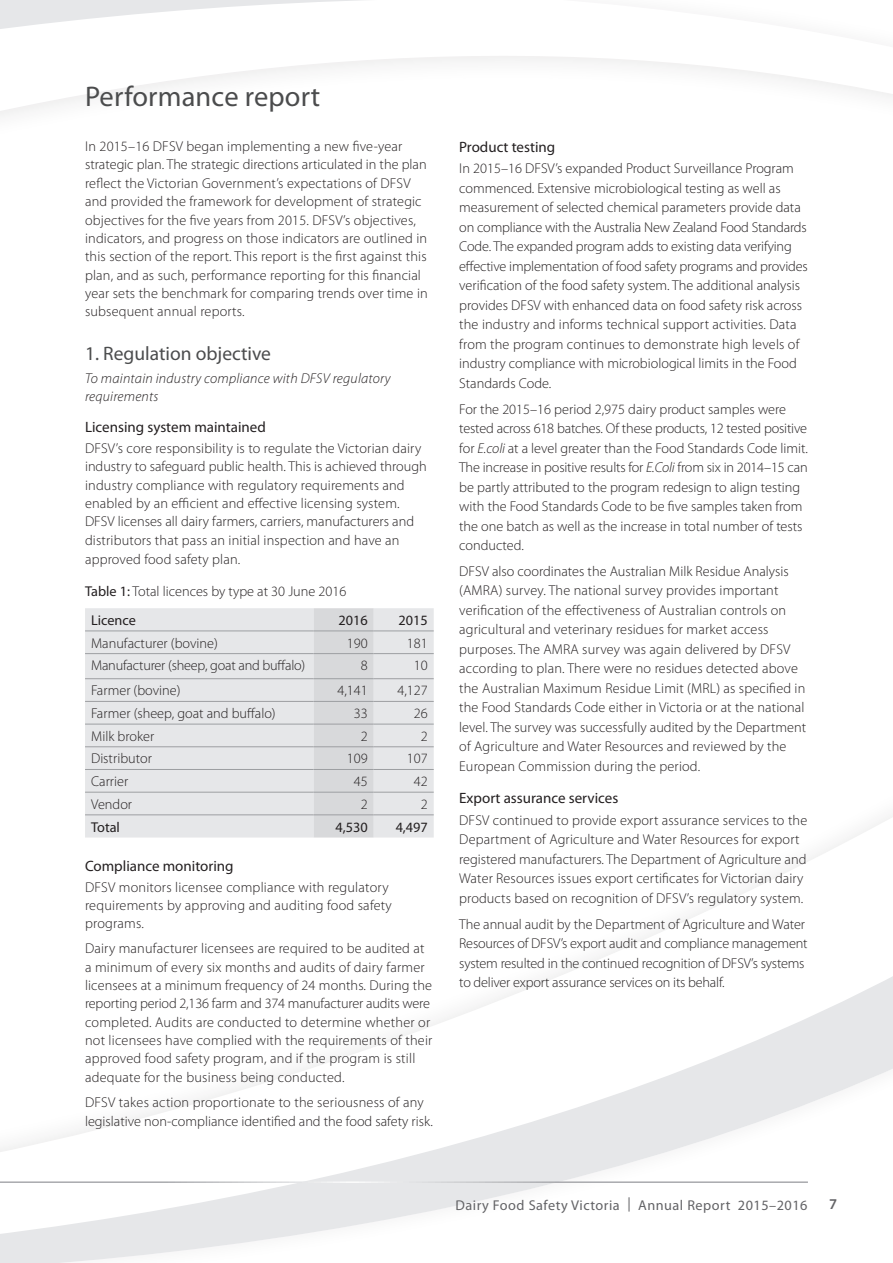
<style>
.page{position:relative;width:893px;height:1263px;background:#fff}
.page>*{position:absolute;margin:0;border:0;box-sizing:border-box;transform-origin:0 0}
.t1{font:28.5px "Myriad Pro";letter-spacing:.005em;color:#4b4c4d}
.t2{font:19.5px "Myriad Pro";color:#4b4c4d}
.t3{font:15px "Myriad Pro";color:#231f20}
.t4{font:600 15px "Myriad Pro";color:#636366}
.t5{font:300 14.25px/19.5px "Myriad Pro";letter-spacing:.005em;color:#231f20}
.t6{font:300 14.25px/19.5px "Myriad Pro";letter-spacing:-.015em;color:#231f20}
.t7{font:italic 300 14.25px/18.3px "Myriad Pro";letter-spacing:.015em;color:#231f20}
.t8{font:14.25px "Myriad Pro";letter-spacing:.035em;color:#636366}
.t9{font:14.25px "Myriad Pro";color:#231f20}
.s1{font-weight:400}
.s2{font-style:italic}
</style>
<div class="page">
<svg style="left:0;top:969px;width:893px;height:294px"></svg>
<svg style="left:0;top:0;width:555px;height:116px"></svg>
<hr style="left:0;top:1181px;width:808px;height:2px;background:#fff">
<div style="left:85px;top:608px;width:349px;height:229px;background:#e6e7e9"></div>
<div style="left:314px;top:608px;width:60px;height:229px;background:#d8d9db"></div>
<hr style="left:85px;top:630px;width:229px;height:1px;background:#9d9fa2">
<hr style="left:314px;top:630px;width:60px;height:1px;background:#9d9fa2">
<hr style="left:374px;top:630px;width:60px;height:1px;background:#9d9fa2">
<hr style="left:85px;top:653px;width:229px;height:1px;background:#9d9fa2">
<hr style="left:314px;top:653px;width:60px;height:1px;background:#9d9fa2">
<hr style="left:374px;top:653px;width:60px;height:1px;background:#9d9fa2">
<hr style="left:85px;top:678px;width:229px;height:1px;background:#9d9fa2">
<hr style="left:314px;top:678px;width:60px;height:1px;background:#9d9fa2">
<hr style="left:374px;top:678px;width:60px;height:1px;background:#9d9fa2">
<hr style="left:85px;top:701px;width:229px;height:1px;background:#9d9fa2">
<hr style="left:314px;top:701px;width:60px;height:1px;background:#9d9fa2">
<hr style="left:374px;top:701px;width:60px;height:1px;background:#9d9fa2">
<hr style="left:85px;top:724px;width:229px;height:1px;background:#9d9fa2">
<hr style="left:314px;top:724px;width:60px;height:1px;background:#9d9fa2">
<hr style="left:374px;top:724px;width:60px;height:1px;background:#9d9fa2">
<hr style="left:85px;top:746px;width:229px;height:1px;background:#9d9fa2">
<hr style="left:314px;top:746px;width:60px;height:1px;background:#9d9fa2">
<hr style="left:374px;top:746px;width:60px;height:1px;background:#9d9fa2">
<hr style="left:85px;top:769px;width:229px;height:1px;background:#9d9fa2">
<hr style="left:314px;top:769px;width:60px;height:1px;background:#9d9fa2">
<hr style="left:374px;top:769px;width:60px;height:1px;background:#9d9fa2">
<hr style="left:85px;top:792px;width:229px;height:1px;background:#9d9fa2">
<hr style="left:314px;top:792px;width:60px;height:1px;background:#9d9fa2">
<hr style="left:374px;top:792px;width:60px;height:1px;background:#9d9fa2">
<hr style="left:85px;top:814px;width:229px;height:1px;background:#9d9fa2">
<hr style="left:314px;top:814px;width:60px;height:1px;background:#9d9fa2">
<hr style="left:374px;top:814px;width:60px;height:1px;background:#9d9fa2">
<h1 class="t1" style="left:85px;top:79px;width:237px">Performance report</h1>
<p class="t5" style="left:85px;top:137px;width:344px;line-height:18.3px">In 2015–16 DFSV began implementing a new five-year strategic plan. The strategic directions articulated in the plan reflect the Victorian Government’s expectations of DFSV and provided the framework for development of strategic objectives for the five years from 2015. DFSV’s objectives, indicators, and progress on those indicators are outlined in this section of the report. This report is the first against this plan, and as such, performance reporting for this financial year sets the benchmark for comparing trends over time in subsequent annual reports.</p>
<h2 class="t2" style="left:85px;top:342px;width:188px">1. Regulation objective</h2>
<p class="t7" style="left:85px;top:369px;width:307px">To maintain industry compliance with DFSV regulatory requirements</p>
<p class="t3" style="left:85px;top:418px;width:182px">Licensing system maintained</p>
<p class="t5" style="left:85px;top:439px;width:343px;line-height:18.5px">DFSV’s core responsibility is to regulate the Victorian dairy industry to safeguard public health. This is achieved through industry compliance with regulatory requirements and enabled by an efficient and effective licensing system.<br>DFSV licenses all dairy farmers, carriers, manufacturers and distributors that pass an initial inspection and have an approved food safety plan.</p>
<p class="t5" style="left:91px;top:576px;width:257px;line-height:29.1px;text-indent:-6px"><span class="s1">Table 1:</span> Total licences by type at 30 June 2016<br><span class="s1">Licence</span></p>
<p class="t9" style="left:338px;top:611px;width:31px">2016</p>
<p class="t9" style="left:398px;top:611px;width:31px">2015</p>
<p class="t5" style="left:91px;top:633px;width:128px">Manufacturer (bovine)</p>
<p class="t5" style="left:347px;top:633px;width:22px">190</p>
<p class="t5" style="left:407px;top:633px;width:22px">181</p>
<p class="t6" style="left:91px;top:656px;width:216px">Manufacturer (sheep, goat and buffalo)</p>
<p class="t5" style="left:361px;top:656px;width:8px">8</p>
<p class="t5" style="left:414px;top:656px;width:15px">10</p>
<p class="t5" style="left:91px;top:681px;width:91px">Farmer (bovine)</p>
<p class="t5" style="left:337px;top:681px;width:32px">4,141</p>
<p class="t5" style="left:397px;top:681px;width:32px">4,127</p>
<p class="t5" style="left:91px;top:703px;width:186px">Farmer (sheep, goat and buffalo)</p>
<p class="t5" style="left:354px;top:703px;width:15px">33</p>
<p class="t5" style="left:414px;top:703px;width:15px">26</p>
<p class="t5" style="left:91px;top:726px;width:65px">Milk broker</p>
<p class="t5" style="left:361px;top:726px;width:8px">2</p>
<p class="t5" style="left:421px;top:726px;width:8px">2</p>
<p class="t5" style="left:91px;top:749px;width:62px">Distributor</p>
<p class="t5" style="left:347px;top:749px;width:22px">109</p>
<p class="t5" style="left:407px;top:749px;width:22px">107</p>
<p class="t5" style="left:91px;top:771px;width:39px">Carrier</p>
<p class="t5" style="left:354px;top:771px;width:15px">45</p>
<p class="t5" style="left:414px;top:771px;width:15px">42</p>
<p class="t5" style="left:91px;top:794px;width:42px">Vendor</p>
<p class="t5" style="left:361px;top:794px;width:8px">2</p>
<p class="t5" style="left:421px;top:794px;width:8px">2</p>
<p class="t9" style="left:91px;top:818px;width:30px">Total</p>
<p class="t9" style="left:336px;top:818px;width:34px">4,530</p>
<p class="t9" style="left:396px;top:818px;width:34px">4,497</p>
<p class="t3" style="left:85px;top:857px;width:150px">Compliance monitoring</p>
<p class="t5" style="left:85px;top:878px;width:308px;line-height:18.3px">DFSV monitors licensee compliance with regulatory requirements by approving and auditing food safety programs.</p>
<p class="t5" style="left:85px;top:939px;width:349px;line-height:18.3px">Dairy manufacturer licensees are required to be audited at a minimum of every six months and audits of dairy farmer licensees at a minimum frequency of 24 months. During the reporting period 2,136 farm and 374 manufacturer audits were completed. Audits are conducted to determine whether or not licensees have complied with the requirements of their approved food safety program, and if the program is still adequate for the business being conducted.</p>
<p class="t5" style="left:85px;top:1092px;width:349px">DFSV takes action proportionate to the seriousness of any legislative non-compliance identified and the food safety risk.</p>
<p class="t3" style="left:459px;top:137px;width:98px">Product testing</p>
<p class="t5" style="left:459px;top:159px;width:350px">In 2015–16 DFSV’s expanded Product Surveillance Program commenced. Extensive microbiological testing as well as measurement of selected chemical parameters provide data on compliance with the Australia New Zealand Food Standards Code. The expanded program adds to existing data verifying effective implementation of food safety programs and provides verification of the food safety system. The additional analysis provides DFSV with enhanced data on food safety risk across the industry and informs technical support activities. Data from the program continues to demonstrate high levels of industry compliance with microbiological limits in the Food Standards Code.</p>
<p class="t5" style="left:459px;top:399px;width:350px">For the 2015–16 period 2,975 dairy product samples were tested across 618 batches. Of these products, 12 tested positive for <span class="s2">E.coli</span> at a level greater than the Food Standards Code limit.<br>The increase in positive results for <span class="s2">E.Coli</span> from six in 2014–15 can be partly attributed to the program redesign to align testing with the Food Standards Code to be five samples taken from the one batch as well as the increase in total number of tests conducted.</p>
<p class="t5" style="left:459px;top:561px;width:348px">DFSV also coordinates the Australian Milk Residue Analysis (AMRA) survey. The national survey provides important verification of the effectiveness of Australian controls on agricultural and veterinary residues for market access purposes. The AMRA survey was again delivered by DFSV according to plan. There were no residues detected above the Australian Maximum Residue Limit (MRL) as specified in the Food Standards Code either in Victoria or at the national level. The survey was successfully audited by the Department of Agriculture and Water Resources and reviewed by the European Commission during the period.</p>
<p class="t3" style="left:459px;top:789px;width:161px">Export assurance services</p>
<p class="t5" style="left:459px;top:810px;width:350px">DFSV continued to provide export assurance services to the Department of Agriculture and Water Resources for export registered manufacturers. The Department of Agriculture and Water Resources issues export certificates for Victorian dairy products based on recognition of DFSV’s regulatory system.</p>
<p class="t6" style="left:459px;top:914px;width:350px">The annual audit by the Department of Agriculture and Water Resources of DFSV’s export audit and compliance management system resulted in the continued recognition of DFSV’s systems to deliver export assurance services on its behalf.</p>
<p class="t8" style="left:456px;top:1196px;width:353px">Dairy Food Safety Victoria | Annual Report 2015–2016</p>
<p class="t4" style="left:829px;top:1195px;width:10px">7</p>
</div>
